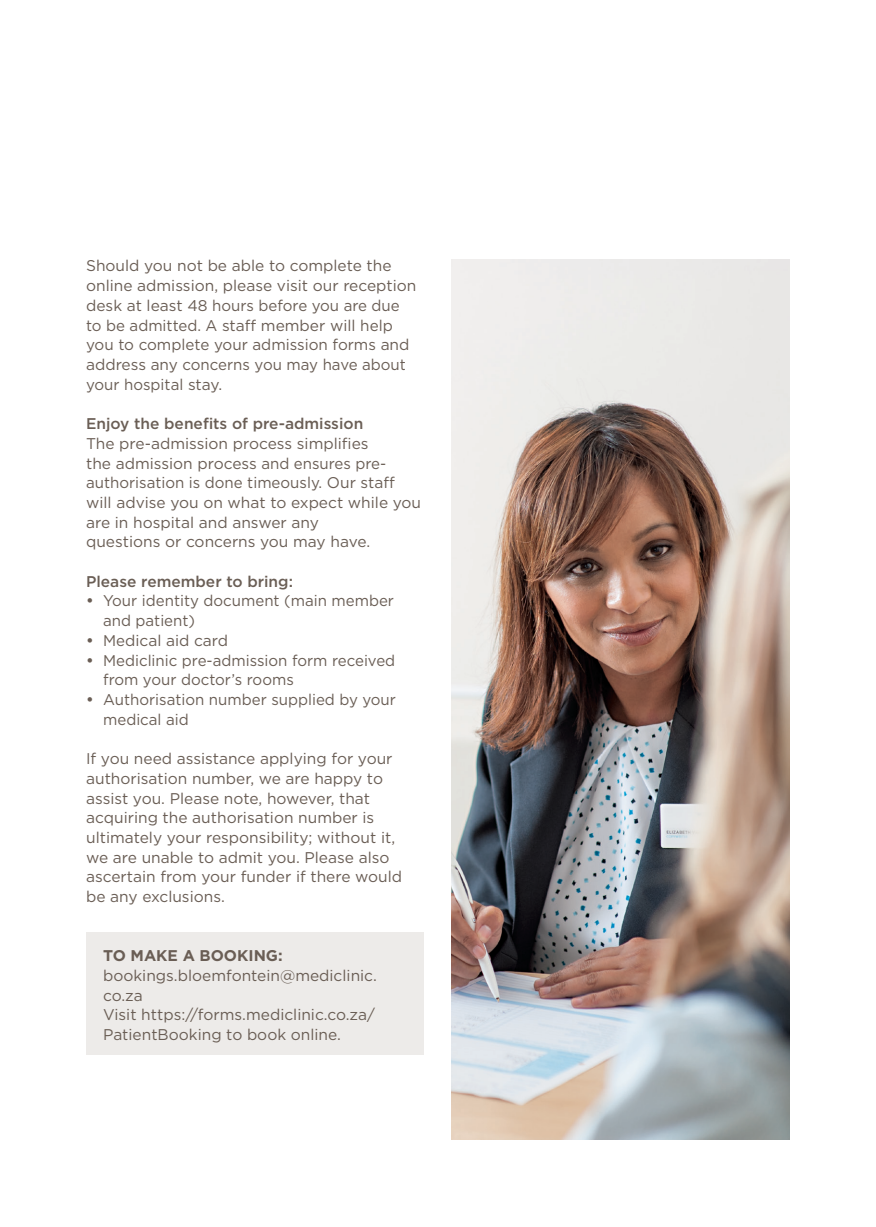
<style>
.page{position:relative;width:876px;height:1227px;background:#fff}
.page>*{position:absolute;margin:0;border:0;box-sizing:border-box;transform-origin:0 0}
.t1{font:15.6px/19.6px "Gotham";color:#6a5e55}
.t2{font:500 15.6px "Gotham";color:#6a5e55}
.t3{font:700 15.6px "Gotham";color:#6a5e55}
.s1{font-weight:500;font-size:16px}
</style>
<div class="page">
<img style="left:451px;top:259px;width:338px;height:880px">
<div style="left:86px;top:931px;width:337px;height:44px;background:#edebe9"></div>
<div style="left:86px;top:951px;width:337px;height:64px;background:#edebe9"></div>
<div style="left:86px;top:991px;width:337px;height:63px;background:#edebe9"></div>
<p class="t1" style="left:86px;top:256px;width:332px">Should you not be able to complete the online admission, please visit our reception desk at least 48 hours before you are due to be admitted. A staff member will help you to complete your admission forms and address any concerns you may have about your hospital stay.</p>
<p class="t2" style="left:86px;top:414px;width:278px">Enjoy the benefits of pre-admission</p>
<p class="t1" style="left:86px;top:433px;width:336px">The pre-admission process simplifies<br>the admission process and ensures pre&shy;authorisation is done timeously. Our staff will advise you on what to expect while you are in hospital and answer any</p>
<p class="t1" style="left:86px;top:531px;width:285px">questions or concerns you may have.</p>
<p class="t2" style="left:86px;top:572px;width:208px">Please remember to bring:</p>
<p class="t1" style="left:103px;top:590px;width:292px;text-indent:-17px"><span class="s1">•</span> Your identity document (main member and patient)</p>
<p class="t1" style="left:86px;top:630px;width:143px"><span class="s1">•</span> Medical aid card</p>
<p class="t1" style="left:103px;top:650px;width:293px;text-indent:-17px"><span class="s1">•</span> Mediclinic pre-admission form received from your doctor’s rooms</p>
<p class="t1" style="left:103px;top:689px;width:294px;text-indent:-17px"><span class="s1">•</span> Authorisation number supplied by your medical aid</p>
<p class="t1" style="left:86px;top:748px;width:317px">If you need assistance applying for your authorisation number, we are happy to assist you. Please note, however, that acquiring the authorisation number is ultimately your responsibility; without it, we are unable to admit you. Please also ascertain from your funder if there would be any exclusions.</p>
<p class="t3" style="left:103px;top:946px;width:181px">TO MAKE A BOOKING:</p>
<p class="t1" style="left:103px;top:965px;width:275px">bookings.bloemfontein@mediclinic. co.za</p>
<p class="t1" style="left:103px;top:1004px;width:273px">Visit https://forms.mediclinic.co.za/<br>PatientBooking to book online.</p>
</div>
